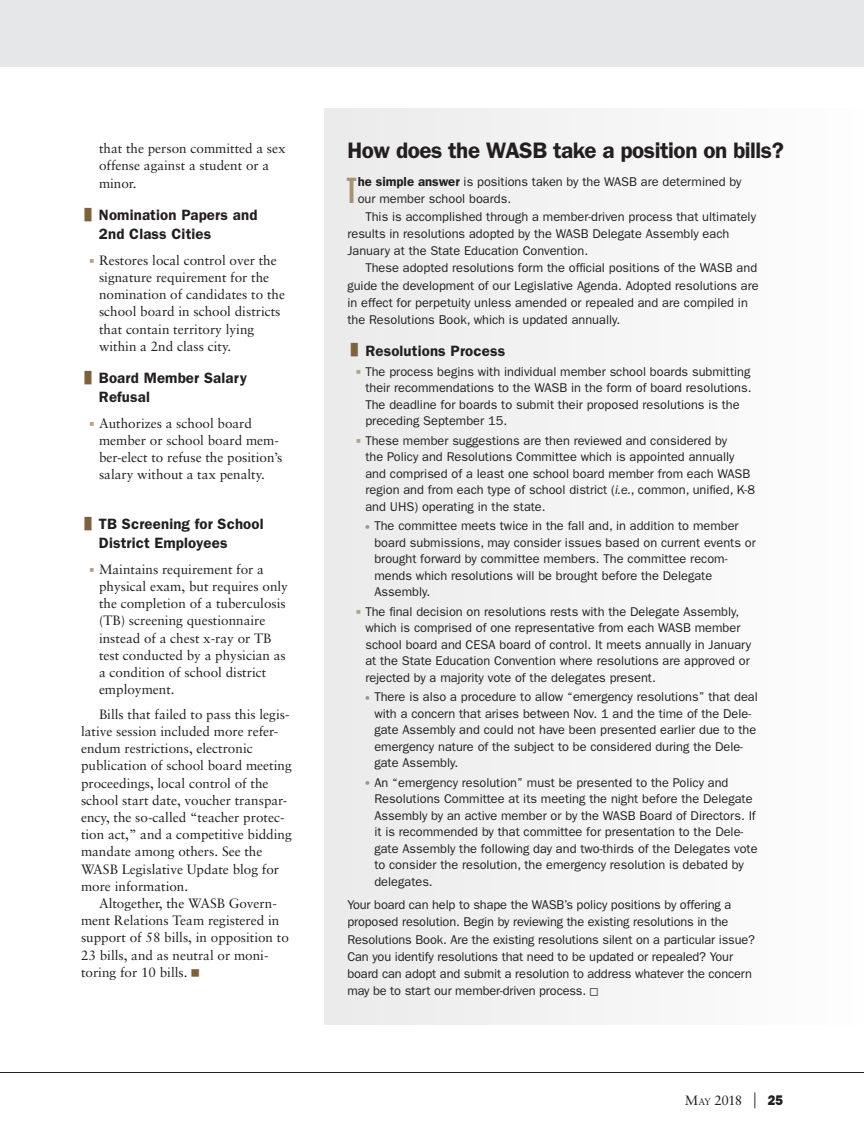
<style>
.page{position:relative;width:864px;height:1134px;background:#fff}
.page>*{position:absolute;margin:0;border:0;box-sizing:border-box;transform-origin:0 0}
.t1{font:37.8px "Franklin Gothic Demi X Cmpr";color:#a79177}
.t2{font:600 22.5px "Franklin Gothic";letter-spacing:-.02em;color:#231f20}
.t3{font:600 15px/18.8px "Franklin Gothic";letter-spacing:.01em;color:#231f20}
.t4{font:13.5px/17.2px "Sabon";color:#231f20}
.t5{font:13.5px "Sabon";color:#231f20}
.t6{font:12.75px/16.5px "Franklin Gothic";color:#231f20}
.s1{font-weight:800;font-size:13.5px;color:#7d613e}
.s2{font-family:"Universal Newswith Comm Pi";font-size:15px;color:#b39f89}
.s3{font-family:"Universal Newswith Comm Pi";font-size:15px;color:#7d613e}
.s4{font-weight:600;font-size:13.2px}
.s5{font-style:italic}
.s6{font-family:"Universal Newswith Comm Pi";font-size:15px;color:#939598}
.s7{font-family:"Universal Newswith Comm Pi";font-size:15px}
.s8{font-size:9.45px}
.s9{font-size:20.25px}
.s10{font-family:"Franklin Gothic";font-weight:800;font-size:14.1px}
</style>
<div class="page">
<div style="left:324px;top:108px;width:540px;height:916px;background:#f4f4f5"></div>
<div style="left:0;top:0;width:864px;height:68px;background:#e6e7e8"></div>
<hr style="left:0;top:1072px;width:864px;height:1px;background:#231f20">
<p class="t4" style="left:99px;top:140px;width:188px">that the person committed a sex offense against a student or a minor.</p>
<p class="t3" style="left:99px;top:205px;width:160px;text-indent:-18px"><span class="s1">|</span>Nomination Papers and<br>2nd Class Cities</p>
<p class="t4" style="left:99px;top:251px;width:188px;text-indent:-9px"><span class="s2">b</span> Restores local control over the signature requirement for the nomination of candidates to the school board in school districts that contain territory lying within a 2nd class city.</p>
<p class="t3" style="left:99px;top:368px;width:150px;text-indent:-18px"><span class="s1">|</span>Board Member Salary<br>Refusal</p>
<p class="t4" style="left:99px;top:414px;width:185px;text-indent:-9px"><span class="s2">b</span> Authorizes a school board member or school board mem&shy;ber-elect to refuse the position’s salary without a tax penalty.</p>
<p class="t3" style="left:99px;top:514px;width:166px;text-indent:-18px"><span class="s1">|</span>TB Screening for School<br>District Employees</p>
<p class="t4" style="left:99px;top:560px;width:191px;text-indent:-9px"><span class="s2">b</span> Maintains requirement for a physical exam, but requires only the completion of a tuberculosis (TB) screening questionnaire instead of a chest x-ray or TB test conducted by a physician as a condition of school district employment.</p>
<p class="t4" style="left:81px;top:705px;width:212px;text-indent:18px">Bills that failed to pass this legis&shy;lative session included more refer&shy;endum restrictions, electronic publication of school board meeting proceedings, local control of the school start date, voucher transpar&shy;ency, the so-called “teacher protec&shy;tion act,” and a competitive bidding mandate among others. See the WASB Legislative Update blog for more information.</p>
<p class="t4" style="left:81px;top:895px;width:209px;text-indent:18px">Altogether, the WASB Govern&shy;ment Relations Team registered in support of 58 bills, in opposition to<br>23 bills, and as neutral or moni&shy;toring for 10 bills. <span class="s3">n</span></p>
<h2 class="t2" style="left:347px;top:137px;width:438px">How does the WASB take a position on bills?</h2>
<h1 class="t1" style="left:347px;top:171px;width:10px">T</h1>
<p class="t6" style="left:358px;top:173px;width:385px;line-height:17.2px"><span class="s4">he simple answer</span> is positions taken by the WASB are determined by our member school boards.</p>
<p class="t6" style="left:347px;top:208px;width:410px;line-height:17.2px;text-indent:18px">This is accomplished through a member-driven process that ultimately results in resolutions adopted by the WASB Delegate Assembly each<br>January at the State Education Convention.</p>
<p class="t6" style="left:347px;top:260px;width:413px;line-height:17.2px;text-indent:18px">These adopted resolutions form the official positions of the WASB and guide the development of our Legislative Agenda. Adopted resolutions are in effect for perpetuity unless amended or repealed and are compiled in the Resolutions Book, which is updated annually.</p>
<p class="t3" style="left:347px;top:341px;width:159px"><span class="s1">|</span>Resolutions Process</p>
<p class="t6" style="left:365px;top:364px;width:388px;text-indent:-9px"><span class="s2">b</span> The process begins with individual member school boards submitting their recommendations to the WASB in the form of board resolutions.<br>The deadline for boards to submit their proposed resolutions is the preceding September 15.</p>
<p class="t6" style="left:365px;top:433px;width:391px;text-indent:-9px"><span class="s2">b</span> These member suggestions are then reviewed and considered by<br>the Policy and Resolutions Committee which is appointed annually and comprised of a least one school board member from each WASB region and from each type of school district (<span class="s5">i.e.</span>, common, unified, K-8 and UHS) operating in the state.</p>
<p class="t6" style="left:374px;top:518px;width:383px;text-indent:-9px"><span class="s6">•</span> The committee meets twice in the fall and, in addition to member board submissions, may consider issues based on current events or brought forward by committee members. The committee recom&shy;mends which resolutions will be brought before the Delegate Assembly.</p>
<p class="t6" style="left:365px;top:604px;width:387px;text-indent:-9px"><span class="s2">b</span> The final decision on resolutions rests with the Delegate Assembly, which is comprised of one representative from each WASB member school board and CESA board of control. It meets annually in January at the State Education Convention where resolutions are approved or rejected by a majority vote of the delegates present.</p>
<p class="t6" style="left:374px;top:689px;width:385px;text-indent:-9px"><span class="s6">•</span> There is also a procedure to allow “emergency resolutions” that deal with a concern that arises between Nov. 1 and the time of the Dele&shy;gate Assembly and could not have been presented earlier due to the emergency nature of the subject to be considered during the Dele&shy;gate Assembly.</p>
<p class="t6" style="left:374px;top:775px;width:385px;text-indent:-9px"><span class="s6">•</span> An “emergency resolution” must be presented to the Policy and Resolutions Committee at its meeting the night before the Delegate Assembly by an active member or by the WASB Board of Directors. If it is recommended by that committee for presentation to the Dele&shy;gate Assembly the following day and two-thirds of the Delegates vote to consider the resolution, the emergency resolution is debated by delegates.</p>
<p class="t6" style="left:347px;top:896px;width:409px;line-height:17.2px">Your board can help to shape the WASB’s policy positions by offering a proposed resolution. Begin by reviewing the existing resolutions in the Resolutions Book. Are the existing resolutions silent on a particular issue?<br>Can you identify resolutions that need to be updated or repealed? Your board can adopt and submit a resolution to address whatever the concern may be to start our member-driven process. <span class="s7">N</span></p>
<p class="t5" style="left:685px;top:1093px;width:100px">M<span class="s8">ay</span> 2018 <span class="s9">|</span> <span class="s10">25</span></p>
</div>
